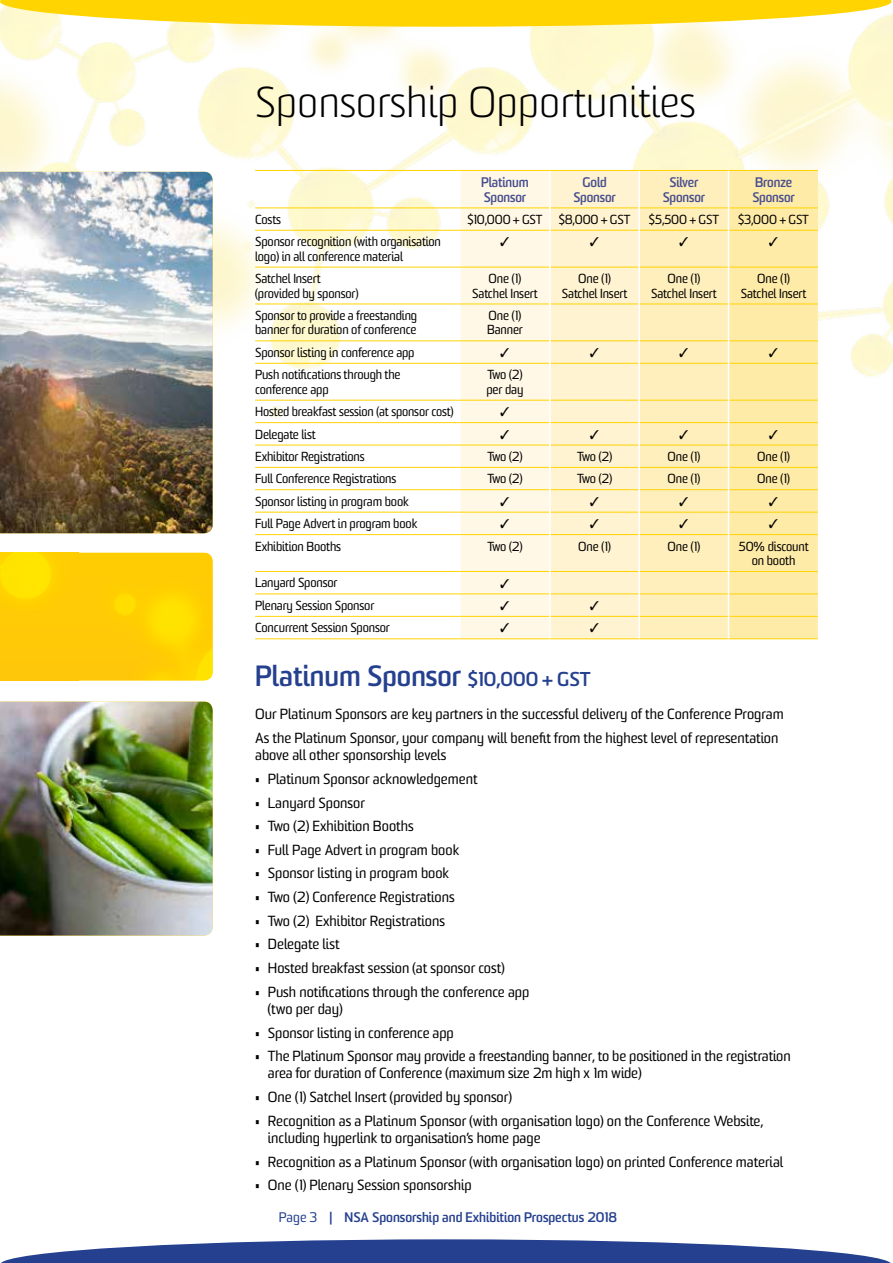
<style>
.page{position:relative;width:893px;height:1263px;background:#fff}
.page>*{position:absolute;margin:0;border:0;box-sizing:border-box;transform-origin:0 0}
.t1{font:300 42px "Sommet";color:#000}
.t2{font:700 28.5px "Sommet";color:#25408f}
.t3{font:14.25px/17.2px "Sommet";color:#000}
.t4{font:700 13.5px/14.5px "Sommet";letter-spacing:-.01em;color:#484f8f}
.t5{font:700 13.5px "Sommet";color:#25408f}
.t6{font:12.75px/14.5px "Sommet";letter-spacing:-.01em;color:#000}
.t7{font:12.75px "Sommet";letter-spacing:-.01em;color:#000;scale:.96 1}
.s1{font-size:19.5px}
.s2{font-weight:400}
</style>
<div class="page">
<img style="left:0;top:0;width:893px;height:536px">
<svg style="left:1px;top:1239px;width:890px;height:24px"></svg>
<svg style="left:0;top:0;width:891px;height:27px;background:#fedc32"></svg>
<img style="left:0;top:172px;width:213px;height:361px">
<img style="left:0;top:553px;width:213px;height:127px">
<img style="left:0;top:702px;width:213px;height:233px">
<hr style="left:255px;top:170px;width:206px;height:1px;background:#ffd400">
<hr style="left:255px;top:208px;width:206px;height:1px;background:#ffd400">
<hr style="left:255px;top:230px;width:206px;height:1px;background:#ffd400">
<hr style="left:255px;top:267px;width:206px;height:1px;background:#ffd400">
<hr style="left:255px;top:304px;width:206px;height:1px;background:#ffd400">
<hr style="left:255px;top:340px;width:206px;height:1px;background:#ffd400">
<hr style="left:255px;top:363px;width:206px;height:1px;background:#ffd400">
<hr style="left:255px;top:400px;width:206px;height:1px;background:#ffd400">
<hr style="left:255px;top:422px;width:206px;height:1px;background:#ffd400">
<hr style="left:255px;top:445px;width:206px;height:1px;background:#ffd400">
<hr style="left:255px;top:467px;width:206px;height:1px;background:#ffd400">
<hr style="left:255px;top:489px;width:206px;height:1px;background:#ffd400">
<hr style="left:255px;top:512px;width:206px;height:1px;background:#ffd400">
<hr style="left:255px;top:534px;width:206px;height:1px;background:#ffd400">
<hr style="left:255px;top:571px;width:206px;height:1px;background:#ffd400">
<hr style="left:255px;top:593px;width:206px;height:1px;background:#ffd400">
<hr style="left:255px;top:616px;width:206px;height:1px;background:#ffd400">
<hr style="left:255px;top:638px;width:206px;height:1px;background:#ffd400">
<svg style="left:461px;top:170px;width:357px;height:469px;background:#fef0c0"></svg>
<h1 class="t1" style="left:255px;top:77px;width:442px">Sponsorship Opportunities</h1>
<p class="t4" style="left:481px;top:176px;width:49px">Platinum<br>Sponsor</p>
<p class="t4" style="left:573px;top:176px;width:44px;text-align:center">Gold<br>Sponsor</p>
<p class="t4" style="left:663px;top:176px;width:44px;text-align:center">Silver<br>Sponsor</p>
<p class="t4" style="left:752px;top:176px;width:44px">Bronze<br>Sponsor</p>
<p class="t6" style="left:255px;top:213px;width:27px">Costs</p>
<p class="t6" style="left:467px;top:213px;width:77px">$10,000 + GST</p>
<p class="t6" style="left:559px;top:213px;width:73px">$8,000 + GST</p>
<p class="t6" style="left:649px;top:213px;width:72px">$5,500 + GST</p>
<p class="t6" style="left:738px;top:213px;width:72px">$3,000 + GST</p>
<p class="t6" style="left:255px;top:235px;width:187px">Sponsor recognition (with organisation logo) in all conference material</p>
<p class="t6" style="left:255px;top:272px;width:105px">Satchel Insert (provided by sponsor)</p>
<p class="t6" style="left:472px;top:272px;width:67px;text-align:center">One (1)<br>Satchel Insert</p>
<p class="t6" style="left:562px;top:272px;width:67px;text-align:center">One (1)<br>Satchel Insert</p>
<p class="t6" style="left:651px;top:272px;width:67px;text-align:center">One (1)<br>Satchel Insert</p>
<p class="t6" style="left:741px;top:272px;width:67px;text-align:center">One (1)<br>Satchel Insert</p>
<p class="t6" style="left:255px;top:309px;width:164px">Sponsor to provide a freestanding banner for duration of conference</p>
<p class="t6" style="left:487px;top:309px;width:37px">One (1)<br>Banner</p>
<p class="t6" style="left:255px;top:346px;width:161px">Sponsor listing in conference app</p>
<p class="t6" style="left:255px;top:368px;width:147px">Push notifications through the conference app</p>
<p class="t6" style="left:486px;top:368px;width:38px">Two (2) per day</p>
<p class="t7" style="left:255px;top:404px;width:208px">Hosted breakfast session (at sponsor cost)</p>
<p class="t6" style="left:255px;top:427px;width:62px">Delegate list</p>
<p class="t6" style="left:255px;top:450px;width:111px">Exhibitor Registrations</p>
<p class="t6" style="left:487px;top:450px;width:37px">Two (2)</p>
<p class="t6" style="left:577px;top:450px;width:37px">Two (2)</p>
<p class="t6" style="left:668px;top:450px;width:34px">One (1)</p>
<p class="t6" style="left:757px;top:450px;width:34px">One (1)</p>
<p class="t6" style="left:255px;top:472px;width:143px">Full Conference Registrations</p>
<p class="t6" style="left:487px;top:472px;width:37px">Two (2)</p>
<p class="t6" style="left:577px;top:472px;width:37px">Two (2)</p>
<p class="t6" style="left:668px;top:472px;width:34px">One (1)</p>
<p class="t6" style="left:757px;top:472px;width:34px">One (1)</p>
<p class="t6" style="left:255px;top:494px;width:155px">Sponsor listing in program book</p>
<p class="t6" style="left:255px;top:517px;width:164px">Full Page Advert in program book</p>
<p class="t6" style="left:255px;top:539px;width:87px">Exhibition Booths</p>
<p class="t6" style="left:487px;top:539px;width:37px">Two (2)</p>
<p class="t6" style="left:578px;top:539px;width:34px">One (1)</p>
<p class="t6" style="left:668px;top:539px;width:34px">One (1)</p>
<p class="t6" style="left:739px;top:539px;width:72px;text-align:center">50% discount on booth</p>
<p class="t6" style="left:255px;top:576px;width:84px">Lanyard Sponsor</p>
<p class="t6" style="left:255px;top:599px;width:121px">Plenary Session Sponsor</p>
<p class="t6" style="left:255px;top:621px;width:136px">Concurrent Session Sponsor</p>
<h2 class="t2" style="left:255px;top:658px;width:337px">Platinum Sponsor <span class="s1">$10,000 + GST</span></h2>
<p class="t3" style="left:255px;top:703px;width:530px;line-height:23.7px">Our Platinum Sponsors are key partners in the successful delivery of the Conference Program<br>As the Platinum Sponsor, your company will benefit from the highest level of representation</p>
<p class="t3" style="left:255px;top:747px;width:193px">above all other sponsorship levels</p>
<p class="t3" style="left:255px;top:771px;width:224px">• Platinum Sponsor acknowledgement</p>
<p class="t3" style="left:255px;top:795px;width:111px">• Lanyard Sponsor</p>
<p class="t3" style="left:255px;top:818px;width:160px">• Two (2) Exhibition Booths</p>
<p class="t3" style="left:255px;top:842px;width:206px">• Full Page Advert in program book</p>
<p class="t3" style="left:255px;top:865px;width:196px">• Sponsor listing in program book</p>
<p class="t3" style="left:255px;top:889px;width:201px">• Two (2) Conference Registrations</p>
<p class="t3" style="left:255px;top:913px;width:191px">• Two (2) Exhibitor Registrations</p>
<p class="t3" style="left:255px;top:936px;width:86px">• Delegate list</p>
<p class="t3" style="left:255px;top:960px;width:251px">• Hosted breakfast session (at sponsor cost)</p>
<p class="t3" style="left:268px;top:984px;width:263px;text-indent:-13px">• Push notifications through the conference app (two per day)</p>
<p class="t3" style="left:255px;top:1024px;width:200px">• Sponsor listing in conference app</p>
<p class="t3" style="left:268px;top:1048px;width:524px;text-indent:-13px">• The Platinum Sponsor may provide a freestanding banner, to be positioned in the registration area for duration of Conference (maximum size 2m high x 1m wide)</p>
<p class="t3" style="left:255px;top:1089px;width:258px">• One (1) Satchel Insert (provided by sponsor)</p>
<p class="t3" style="left:268px;top:1113px;width:497px;text-indent:-13px">• Recognition as a Platinum Sponsor (with organisation logo) on the Conference Website, including hyperlink to organisation’s home page</p>
<p class="t3" style="left:255px;top:1154px;width:530px">• Recognition as a Platinum Sponsor (with organisation logo) on printed Conference material</p>
<p class="t3" style="left:255px;top:1177px;width:218px">• One (1) Plenary Session sponsorship</p>
<p class="t5" style="left:279px;top:1209px;width:340px"><span class="s2">Page 3</span> | NSA Sponsorship and Exhibition Prospectus 2018</p>
</div>
